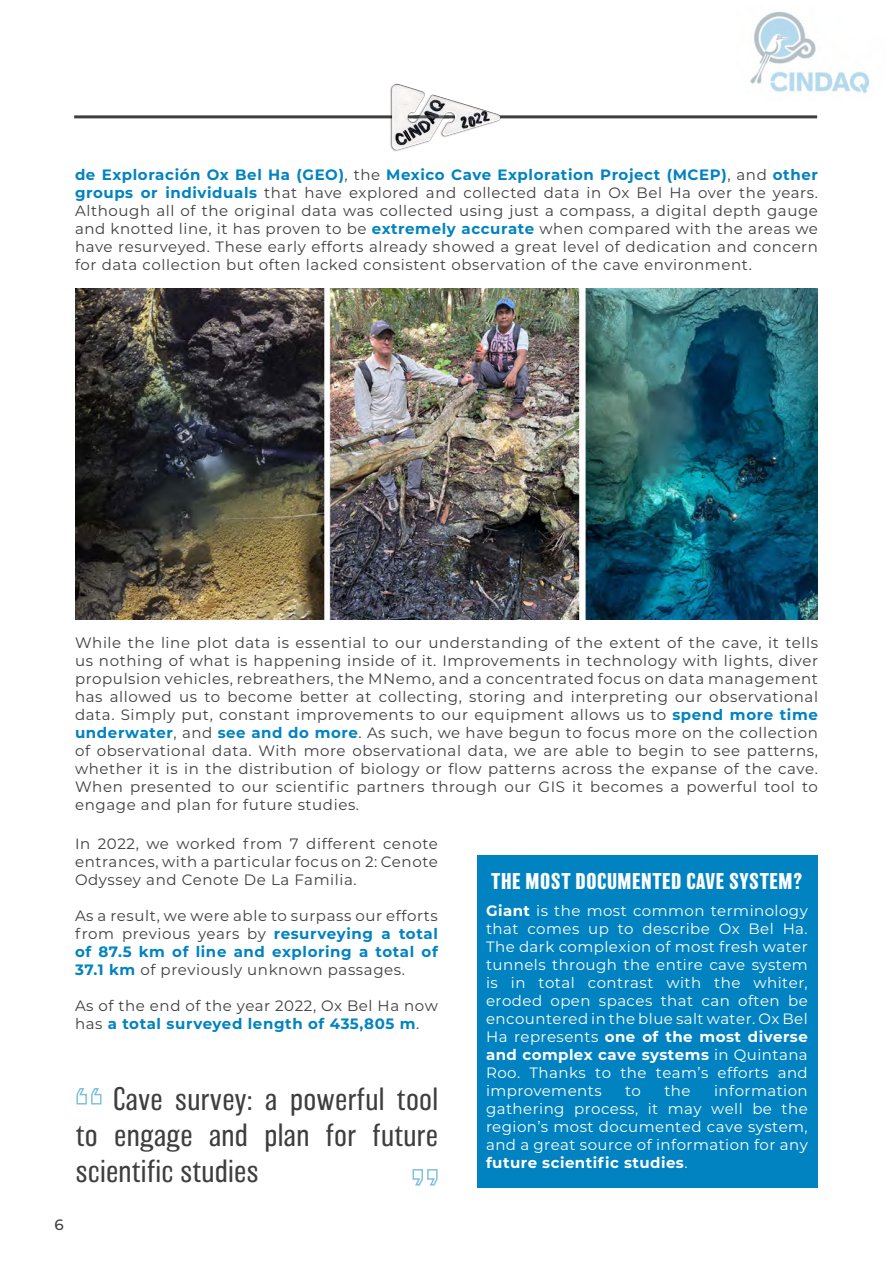
<style>
.page{position:relative;width:893px;height:1263px;background:#fff}
.page>*{position:absolute;margin:0;border:0;box-sizing:border-box;transform-origin:0 0}
.Left_Justify{font:200 30px/36px "Balboa";letter-spacing:.03em;color:#3e3e3f;text-align:justify}
.Left_Justify-2{font:700 21px "Balboa";letter-spacing:.03em;color:#fff}
.Left_Justify-3{font:15px/18px "Montserrat";letter-spacing:.04em;color:#3e3e3f;text-align:justify}
.Left_Justify-4{font:15px/18px "Montserrat";letter-spacing:.03em;color:#fff;text-align:justify}
.t1{font:500 15px "Montserrat";color:#3e3e3f}
.s1{font-weight:700;color:#0083c0}
.s2{font-weight:700}
</style>
<div class="page">
<div style="left:477px;top:856px;width:341px;height:332px;background:#0083c0"></div>
<hr style="left:471px;top:115px;width:346px;height:3px;background:#3e3e3f">
<hr style="left:74px;top:115px;width:352px;height:3px;background:#3e3e3f">
<img style="left:389px;top:83px;width:113px;height:68px">
<hr style="left:413px;top:115px;width:36px;height:3px;background:#3e3e3f">
<img style="left:75px;top:288px;width:743px;height:331px">
<img style="left:750px;top:11px;width:120px;height:83px">
<svg style="left:76px;top:1088px;width:26px;height:17px"></svg>
<svg style="left:412px;top:1169px;width:26px;height:17px"></svg>
<p class="Left_Justify-3" style="left:75px;top:165px;width:744px"><span class="s1">de Exploración Ox Bel Ha (GEO)</span>, the <span class="s1">Mexico Cave Exploration Project (MCEP)</span>, and <span class="s1">other groups or individuals</span> that have explored and collected data in Ox Bel Ha over the years.<br>Although all of the original data was collected using just a compass, a digital depth gauge and knotted line, it has proven to be <span class="s1">extremely accurate</span> when compared with the areas we have resurveyed. These early efforts already showed a great level of dedication and concern for data collection but often lacked consistent observation of the cave environment.</p>
<p class="Left_Justify-3" style="left:75px;top:633px;width:744px">While the line plot data is essential to our understanding of the extent of the cave, it tells us nothing of what is happening inside of it. Improvements in technology with lights, diver propulsion vehicles, rebreathers, the MNemo, and a concentrated focus on data management has allowed us to become better at collecting, storing and interpreting our observational data. Simply put, constant improvements to our equipment allows us to <span class="s1">spend more time underwater</span>, and <span class="s1">see and do more</span>. As such, we have begun to focus more on the collection of observational data. With more observational data, we are able to begin to see patterns, whether it is in the distribution of biology or flow patterns across the expanse of the cave.<br>When presented to our scientific partners through our GIS it becomes a powerful tool to engage and plan for future studies.</p>
<p class="Left_Justify-3" style="left:75px;top:834px;width:364px">In 2022, we worked from 7 different cenote entrances, with a particular focus on 2: Cenote Odyssey and Cenote De La Familia.</p>
<p class="Left_Justify-3" style="left:75px;top:906px;width:364px">As a result, we were able to surpass our efforts from previous years by <span class="s1">resurveying a total of 87.5 km of line and exploring a total of 37.1 km</span> of previously unknown passages.</p>
<p class="Left_Justify-3" style="left:75px;top:996px;width:364px">As of the end of the year 2022, Ox Bel Ha now has <span class="s1">a total surveyed length of 435,805 m</span>.</p>
<p class="Left_Justify" style="left:76px;top:1081px;width:363px;text-indent:37px">Cave survey: a powerful tool to engage and plan for future scientific studies</p>
<p class="Left_Justify-2" style="left:491px;top:869px;width:313px">THE MOST DOCUMENTED CAVE SYSTEM?</p>
<p class="Left_Justify-4" style="left:486px;top:901px;width:323px"><span class="s2">Giant</span> is the most common terminology that comes up to describe Ox Bel Ha.<br>The dark complexion of most fresh water tunnels through the entire cave system is in total contrast with the whiter, eroded open spaces that can often be encountered in the blue salt water. Ox Bel Ha represents <span class="s2">one of the most diverse and complex cave systems</span> in Quintana Roo. Thanks to the team’s efforts and improvements</p>
<p class="Left_Justify-4" style="left:486px;top:1081px;width:323px;text-indent:228px">information gathering process, it may well be the region’s most documented cave system, and a great source of information for any <span class="s2">future scientific studies</span>.</p>
<p class="Left_Justify-4" style="left:625px;top:1081px;width:17px">to</p>
<p class="Left_Justify-4" style="left:664px;top:1081px;width:28px">the</p>
<p class="t1" style="left:54px;top:1214px;width:11px">6</p>
</div>
